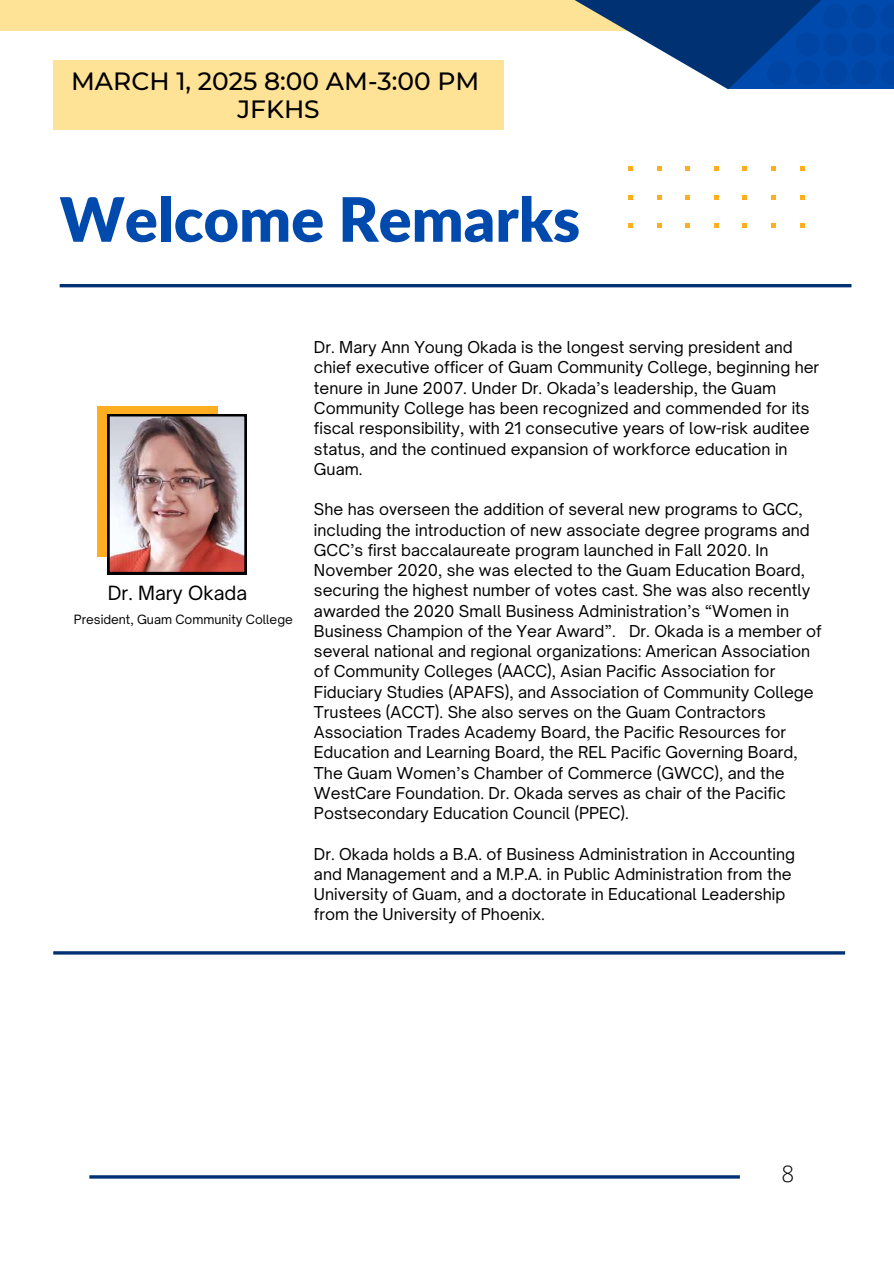
<style>
.page{position:relative;width:894px;height:1264px;background:#fff}
.page>*{position:absolute;margin:0;border:0;box-sizing:border-box;transform-origin:0 0}
.t1{font:900 61.2px "Lato";color:#004aad}
.t2{font:500 24.9px/28.2px "Montserrat";color:#000;text-align:center}
.t3{font:300 22.5px "Open Sans";color:#000}
.t4{font:18.75px "Open Sauce One";color:#000}
.t5{font:15.6px/20.2px "Open Sauce One";color:#000}
.t6{font:12.3px "Open Sauce One";color:#000}
</style>
<div class="page">
<hr style="left:89px;top:1175px;width:650px;height:3px;background:#003172">
<div style="left:97px;top:405px;width:121px;height:151px;background:#ffad21"></div>
<img style="left:107px;top:414px;width:139px;height:160px">
<svg style="left:628px;top:167px;width:4px;height:4px"></svg>
<svg style="left:628px;top:195px;width:4px;height:4px"></svg>
<svg style="left:628px;top:223px;width:4px;height:4px"></svg>
<svg style="left:657px;top:167px;width:4px;height:4px"></svg>
<svg style="left:657px;top:195px;width:4px;height:4px"></svg>
<svg style="left:657px;top:223px;width:4px;height:4px"></svg>
<svg style="left:685px;top:167px;width:4px;height:4px"></svg>
<svg style="left:685px;top:195px;width:4px;height:4px"></svg>
<svg style="left:685px;top:223px;width:4px;height:4px"></svg>
<svg style="left:714px;top:167px;width:4px;height:4px"></svg>
<svg style="left:714px;top:195px;width:4px;height:4px"></svg>
<svg style="left:714px;top:223px;width:4px;height:4px"></svg>
<svg style="left:742px;top:167px;width:4px;height:4px"></svg>
<svg style="left:742px;top:195px;width:4px;height:4px"></svg>
<svg style="left:742px;top:223px;width:4px;height:4px"></svg>
<svg style="left:771px;top:167px;width:4px;height:4px"></svg>
<svg style="left:771px;top:195px;width:4px;height:4px"></svg>
<svg style="left:771px;top:223px;width:4px;height:4px"></svg>
<svg style="left:800px;top:167px;width:3px;height:4px"></svg>
<svg style="left:800px;top:195px;width:3px;height:4px"></svg>
<svg style="left:800px;top:223px;width:3px;height:4px"></svg>
<div style="left:0;top:0;width:700px;height:31px;background:#fee296"></div>
<svg style="left:503px;top:0;width:225px;height:89px"></svg>
<svg style="left:728px;top:0;width:165px;height:89px;background:#003985"></svg>
<svg style="left:767px;top:0;width:126px;height:84px;background:#0044a0"></svg>
<div style="left:53px;top:60px;width:450px;height:70px;background:#fee296"></div>
<hr style="left:53px;top:951px;width:791px;height:3px;background:#003172">
<hr style="left:60px;top:284px;width:791px;height:3px;background:#003172">
<h2 class="t2" style="left:71px;top:67px;width:409px">MARCH 1, 2025 8:00 AM-3:00 PM<br>JFKHS</h2>
<h1 class="t1" style="left:60px;top:181px;width:522px">Welcome Remarks</h1>
<p class="t4" style="left:108px;top:581px;width:141px">Dr. Mary Okada</p>
<p class="t6" style="left:74px;top:611px;width:220px">President, Guam Community College</p>
<p class="t5" style="left:314px;top:337px;width:506px">Dr. Mary Ann Young Okada is the longest serving president and chief executive officer of Guam Community College, beginning her tenure in June 2007. Under Dr. Okada’s leadership, the Guam Community College has been recognized and commended for its fiscal responsibility, with 21 consecutive years of low-risk auditee status, and the continued expansion of workforce education in Guam.</p>
<p class="t5" style="left:314px;top:499px;width:509px">She has overseen the addition of several new programs to GCC, including the introduction of new associate degree programs and GCC’s first baccalaureate program launched in Fall 2020. In November 2020, she was elected to the Guam Education Board, securing the highest number of votes cast. She was also recently awarded the 2020 Small Business Administration’s “Women in Business Champion of the Year Award”. Dr. Okada is a member of several national and regional organizations: American Association of Community Colleges (AACC), Asian Pacific Association for Fiduciary Studies (APAFS), and Association of Community College Trustees (ACCT). She also serves on the Guam Contractors Association Trades Academy Board, the Pacific Resources for Education and Learning Board, the REL Pacific Governing Board, The Guam Women’s Chamber of Commerce (GWCC), and the WestCare Foundation. Dr. Okada serves as chair of the Pacific Postsecondary Education Council (PPEC).</p>
<p class="t5" style="left:314px;top:843px;width:482px">Dr. Okada holds a B.A. of Business Administration in Accounting and Management and a M.P.A. in Public Administration from the University of Guam, and a doctorate in Educational Leadership from the University of Phoenix.</p>
<h3 class="t3" style="left:781px;top:1157px;width:14px">8</h3>
</div>
